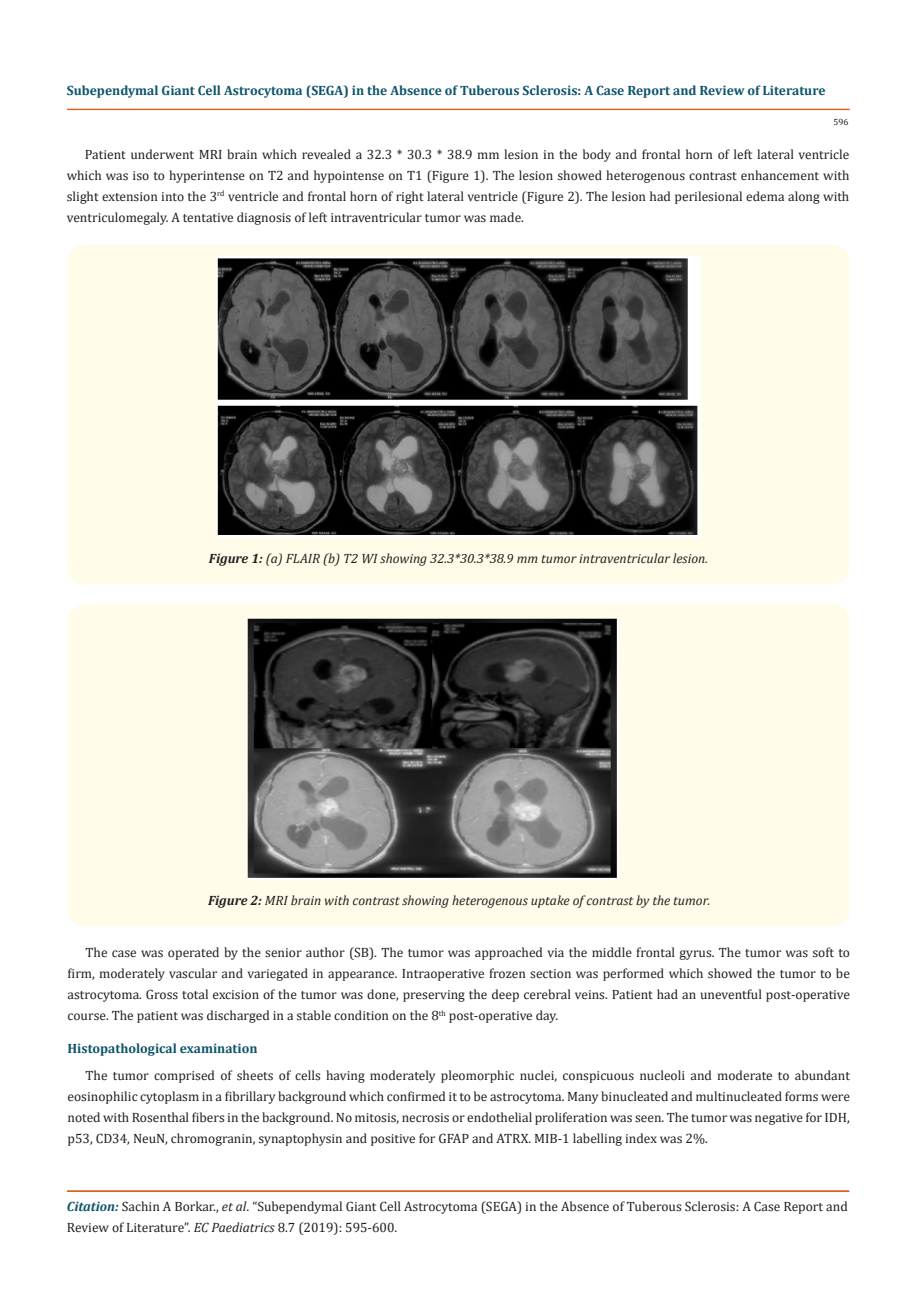
<style>
.page{position:relative;width:917px;height:1296px;background:#fff}
.page>*{position:absolute;margin:0;border:0;box-sizing:border-box;transform-origin:0 0}
.t1{font:13.5px/21px "Cambria";color:#231f20;text-align:justify}
.t2{font:italic 13.5px "Cambria";color:#231f20}
.t3{font:700 13.5px "Cambria";color:#0e546a}
.t4{font:9px "Cambria";color:#231f20}
.s1{font-weight:700}
.s2{font-weight:700;font-style:italic;color:#0e546a}
.s3{font-style:italic}
</style>
<div class="page">
<div style="left:67px;top:109px;width:782px;height:1px;border:1px solid #e05d1a"></div>
<div style="left:67px;top:1191px;width:782px;height:1px;border:1px solid #e05d1a"></div>
<div style="left:67px;top:245px;width:782px;height:339px;background:#fffde9;border-radius:18px"></div>
<img style="left:216px;top:257px;width:484px;height:280px">
<div style="left:68px;top:604px;width:781px;height:322px;background:#fffde9;border-radius:18px"></div>
<img style="left:248px;top:619px;width:370px;height:260px">
<p class="t3" style="left:67px;top:81px;width:760px">Subependymal Giant Cell Astrocytoma (SEGA) in the Absence of Tuberous Sclerosis: A Case Report and Review of Literature</p>
<p class="t4" style="left:833px;top:117px;width:16px">596</p>
<p class="t1" style="left:67px;top:144px;width:784px;text-indent:18px">Patient underwent MRI brain which revealed a 32.3 * 30.3 * 38.9 mm lesion in the body and frontal horn of left lateral ventricle which was iso to hyperintense on T2 and hypointense on T1 (Figure 1). The lesion showed heterogenous contrast enhancement with slight extension into the 3<sup>rd</sup> ventricle and frontal horn of right lateral ventricle (Figure 2). The lesion had perilesional edema along with ventriculomegaly. A tentative diagnosis of left intraventricular tumor was made.</p>
<p class="t2" style="left:209px;top:548px;width:501px"><span class="s1">Figure 1:</span> (a) FLAIR (b) T2 WI showing 32.3*30.3*38.9 mm tumor intraventricular lesion.</p>
<p class="t2" style="left:208px;top:890px;width:504px"><span class="s1">Figure 2:</span> MRI brain with contrast showing heterogenous uptake of contrast by the tumor.</p>
<p class="t1" style="left:68px;top:942px;width:784px;text-indent:18px">The case was operated by the senior author (SB). The tumor was approached via the middle frontal gyrus. The tumor was soft to firm, moderately vascular and variegated in appearance. Intraoperative frozen section was performed which showed the tumor to be astrocytoma. Gross total excision of the tumor was done, preserving the deep cerebral veins. Patient had an uneventful post-operative course. The patient was discharged in a stable condition on the 8<sup>th</sup> post-operative day.</p>
<p class="t3" style="left:68px;top:1039px;width:192px">Histopathological examination</p>
<p class="t1" style="left:68px;top:1065px;width:783px;text-indent:18px">The tumor comprised of sheets of cells having moderately pleomorphic nuclei, conspicuous nucleoli and moderate to abundant eosinophilic cytoplasm in a fibrillary background which confirmed it to be astrocytoma. Many binucleated and multinucleated forms were noted with Rosenthal fibers in the background. No mitosis, necrosis or endothelial proliferation was seen. The tumor was negative for IDH, p53, CD34, NeuN, chromogranin, synaptophysin and positive for GFAP and ATRX. MIB-1 labelling index was 2%.</p>
<p class="t1" style="left:67px;top:1196px;width:782px"><span class="s2">Citation:</span> Sachin A Borkar., <span class="s3">et al</span>. “Subependymal Giant Cell Astrocytoma (SEGA) in the Absence of Tuberous Sclerosis: A Case Report and<br>Review of Literature”. <span class="s3">EC Paediatrics</span> 8.7 (2019): 595-600.</p>
</div>
